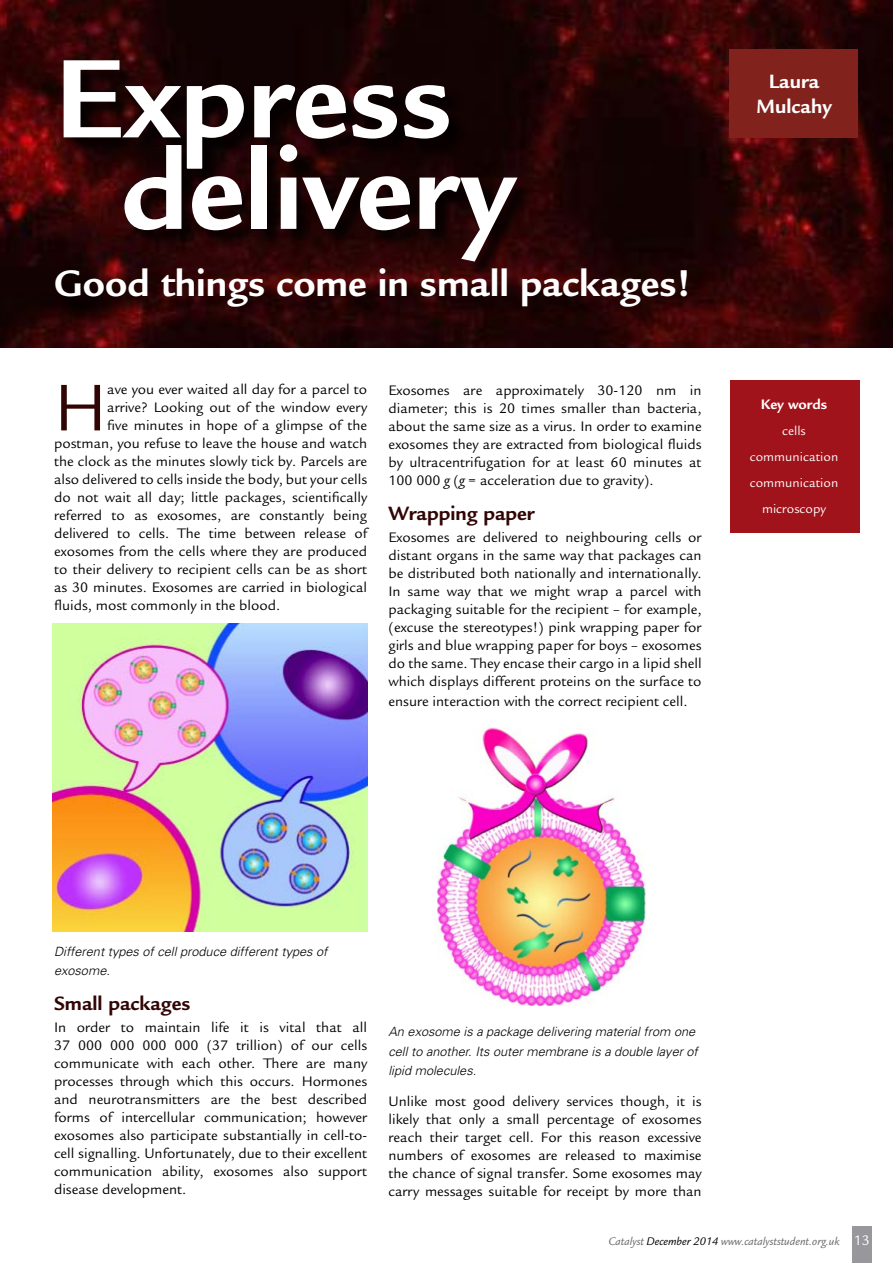
<style>
.page{position:relative;width:893px;height:1263px;background:#fff}
.page>*{position:absolute;margin:0;border:0;box-sizing:border-box;transform-origin:0 0}
.t1{font:700 121.5px/91.5px "Legacy Sans";color:#fff;text-align:center}
.t2{font:71.85px "Legacy Sans";color:#310504}
.t3{font:700 40.05px "Legacy Sans";color:#fff}
.t4{font:700 21px "Legacy Sans";color:#310504}
.t5{font:700 21px/25.5px "Legacy Sans";color:#fff;text-align:center}
.t6{font:15px/18px "Legacy Sans";color:#000;text-align:justify}
.t7{font:700 15px "Legacy Sans";color:#fff}
.t8{font:13.5px/26px "Legacy Sans";color:#fff;text-align:center}
.t9{font:italic 300 12.75px/19.5px "Univers";color:#000}
.t10{font:italic 12px "Legacy Sans";color:#68676c}
.s1{font-style:italic}
.s2{color:#000}
.s3{font-style:normal;font-size:15px;color:#fff}
</style>
<div class="page">
<div style="left:852px;top:1226px;width:20px;height:37px;background:#98989c"></div>
<img style="left:0;top:0;width:893px;height:348px">
<div style="left:58px;top:62px;width:648px;height:264px;background:#000;opacity:.75"></div>
<div style="left:729px;top:49px;width:129px;height:88px;background:#82221c"></div>
<div style="left:730px;top:380px;width:129px;height:152px;background:#a1131b"></div>
<img style="left:53px;top:624px;width:314px;height:308px">
<img style="left:437px;top:728px;width:208px;height:278px">
<h1 class="t1" style="left:54px;top:54px;width:462px">Express delivery</h1>
<h3 class="t3" style="left:54px;top:261px;width:639px">Good things come in small packages!</h3>
<h2 class="t2" style="left:54px;top:367px;width:55px">H</h2>
<p class="t6" style="left:107px;top:381px;width:261px">ave you ever waited all day for a parcel to</p>
<p class="t6" style="left:107px;top:399px;width:261px">arrive? Looking out of the window every</p>
<p class="t6" style="left:107px;top:417px;width:261px">five minutes in hope of a glimpse of the</p>
<p class="t6" style="left:54px;top:435px;width:315px">postman, you refuse to leave the house and watch</p>
<p class="t6" style="left:54px;top:453px;width:315px">the clock as the minutes slowly tick by. Parcels are</p>
<p class="t6" style="left:54px;top:471px;width:315px">also delivered to cells inside the body, but your cells</p>
<p class="t6" style="left:54px;top:489px;width:315px">do not wait all day; little packages, scientifically</p>
<p class="t6" style="left:54px;top:507px;width:315px">referred to as exosomes, are constantly being</p>
<p class="t6" style="left:54px;top:525px;width:315px">delivered to cells. The time between release of</p>
<p class="t6" style="left:54px;top:543px;width:315px">exosomes from the cells where they are produced</p>
<p class="t6" style="left:54px;top:561px;width:315px">to their delivery to recipient cells can be as short</p>
<p class="t6" style="left:54px;top:579px;width:315px">as 30 minutes. Exosomes are carried in biological</p>
<p class="t6" style="left:54px;top:597px;width:228px">fluids, most commonly in the blood.</p>
<p class="t6" style="left:388px;top:381px;width:315px">Exosomes are approximately 30-120 nm in diameter; this is 20 times smaller than bacteria, about the same size as a virus. In order to examine exosomes they are extracted from biological fluids by ultracentrifugation for at least 60 minutes at 100 000 <span class="s1">g</span> (<span class="s1">g</span> = acceleration due to gravity).</p>
<h3 class="t4" style="left:388px;top:501px;width:148px">Wrapping paper</h3>
<p class="t6" style="left:388px;top:528px;width:315px">Exosomes are delivered to neighbouring cells or distant organs in the same way that packages can be distributed both nationally and internationally.<br>In same way that we might wrap a parcel with packaging suitable for the recipient – for example, (excuse the stereotypes!) pink wrapping paper for girls and blue wrapping paper for boys – exosomes do the same. They encase their cargo in a lipid shell which displays different proteins on the surface to</p>
<p class="t6" style="left:388px;top:692px;width:301px">ensure interaction with the correct recipient cell.</p>
<h3 class="t5" style="left:757px;top:69px;width:77px">Laura<br>Mulcahy</h3>
<p class="t7" style="left:761px;top:396px;width:68px">Key words</p>
<p class="t8" style="left:750px;top:418px;width:90px">cells communication communication microscopy</p>
<p class="t9" style="left:54px;top:941px;width:275px">Different types of cell produce different types of exosome.</p>
<h3 class="t4" style="left:54px;top:991px;width:138px">Small packages</h3>
<p class="t6" style="left:54px;top:1019px;width:315px">In order to maintain life it is vital that all 37 000 000 000 000 (37 trillion) of our cells communicate with each other. There are many processes through which this occurs. Hormones and neurotransmitters are the best described forms of intercellular communication; however exosomes also participate substantially in cell-to&shy;cell signalling. Unfortunately, due to their excellent communication ability, exosomes also support disease development.</p>
<p class="t9" style="left:388px;top:1021px;width:311px">An exosome is a package delivering material from one cell to another. Its outer membrane is a double layer of lipid molecules.</p>
<p class="t6" style="left:388px;top:1092px;width:315px">Unlike most good delivery services though, it is likely that only a small percentage of exosomes reach their target cell. For this reason excessive numbers of exosomes are released to maximise the chance of signal transfer. Some exosomes may carry messages suitable for receipt by more than</p>
<p class="t10" style="left:608px;top:1235px;width:263px">Catalyst <span class="s2">December 2014</span> www.catalyststudent.org.uk <span class="s3">13</span></p>
</div>
